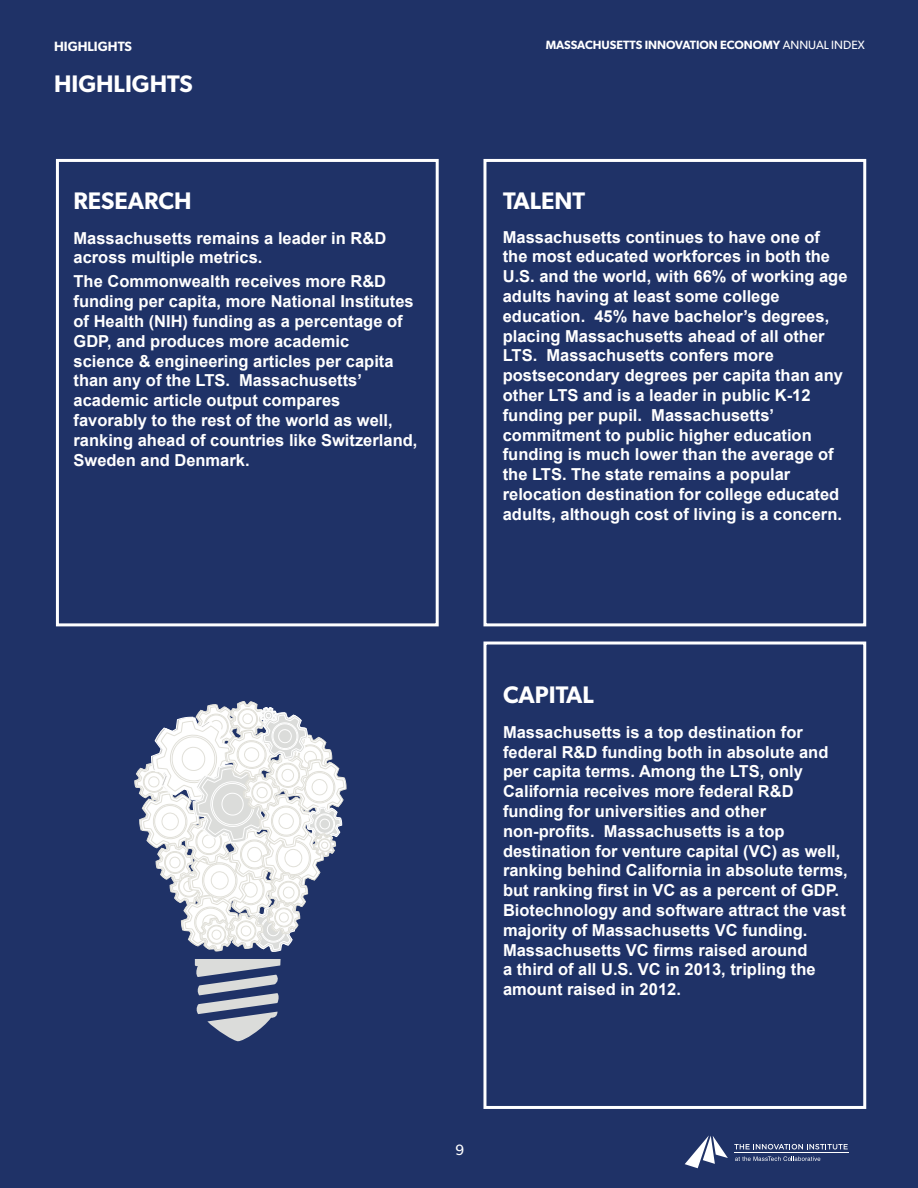
<style>
.page{position:relative;width:918px;height:1188px;background:#1f3267}
.page>*{position:absolute;margin:0;border:0;box-sizing:border-box;transform-origin:0 0}
.White_Header{font:600 24px "Gibson";color:#fff}
.t1{font:700 16.5px/19.8px "Arial";color:#fff}
.t2{font:15px "Gibson";color:#fff}
.t3{font:600 13.5px "Gibson";color:#fff}
.t4{font:600 12px "Gibson";color:#fff}
.s1{font-weight:400}
</style>
<div class="page">
<hr style="left:734px;top:1153px;width:115px;height:1px;background:#fff">
<svg style="left:734px;top:1144px;width:114px;height:5px"></svg>
<svg style="left:735px;top:1156px;width:85px;height:5px"></svg>
<svg style="left:685px;top:1135px;width:43px;height:33px"></svg>
<div style="left:483px;top:642px;width:383px;height:467px;border:3px solid #fff"></div>
<div style="left:483px;top:159px;width:383px;height:467px;border:3px solid #fff"></div>
<div style="left:56px;top:159px;width:383px;height:467px;border:3px solid #fff"></div>
<svg style="left:195px;top:959px;width:86px;height:82px"></svg>
<svg style="left:134px;top:701px;width:212px;height:251px"></svg>
<p class="t3" style="left:54px;top:39px;width:80px">HIGHLIGHTS</p>
<p class="White_Header" style="left:54px;top:69px;width:140px">HIGHLIGHTS</p>
<p class="White_Header" style="left:74px;top:186px;width:120px">RESEARCH</p>
<p class="t1" style="left:74px;top:228px;width:314px">Massachusetts remains a leader in R&amp;D across multiple metrics.</p>
<p class="t1" style="left:74px;top:272px;width:342px">The Commonwealth receives more R&amp;D funding per capita, more National Institutes of Health (NIH) funding as a percentage of GDP, and produces more academic</p>
<p class="t1" style="left:74px;top:351px;width:322px">science &amp; engineering articles per capita than any of the LTS. Massachusetts’</p>
<p class="t1" style="left:74px;top:391px;width:268px">academic article output compares</p>
<p class="t1" style="left:74px;top:411px;width:345px">favorably to the rest of the world as well, ranking ahead of countries like Switzerland,</p>
<p class="t1" style="left:74px;top:450px;width:178px">Sweden and Denmark.</p>
<p class="t4" style="left:546px;top:38px;width:320px">MASSACHUSETTS INNOVATION ECONOMY <span class="s1">ANNUAL INDEX</span></p>
<p class="White_Header" style="left:503px;top:186px;width:84px">TALENT</p>
<p class="t1" style="left:503px;top:228px;width:346px">Massachusetts continues to have one of the most educated workforces in both the U.S. and the world, with 66% of working age adults having at least some college</p>
<p class="t1" style="left:503px;top:307px;width:328px">education. 45% have bachelor’s degrees, placing Massachusetts ahead of all other<br>LTS. Massachusetts confers more</p>
<p class="t1" style="left:503px;top:366px;width:342px">postsecondary degrees per capita than any other LTS and is a leader in public K-12 funding per pupil. Massachusetts’</p>
<p class="t1" style="left:503px;top:426px;width:332px">commitment to public higher education funding is much lower than the average of the LTS. The state remains a popular</p>
<p class="t1" style="left:503px;top:485px;width:341px">relocation destination for college educated adults, although cost of living is a concern.</p>
<p class="White_Header" style="left:503px;top:681px;width:92px">CAPITAL</p>
<p class="t1" style="left:503px;top:723px;width:301px">Massachusetts is a top destination for</p>
<p class="t1" style="left:503px;top:743px;width:327px">federal R&amp;D funding both in absolute and per capita terms. Among the LTS, only</p>
<p class="t1" style="left:503px;top:782px;width:292px">California receives more federal R&amp;D</p>
<p class="t1" style="left:503px;top:802px;width:265px">funding for universities and other</p>
<p class="t1" style="left:503px;top:822px;width:283px">non-profits. Massachusetts is a top</p>
<p class="t1" style="left:503px;top:842px;width:346px">destination for venture capital (VC) as well, ranking behind California in absolute terms, but ranking first in VC as a percent of GDP.<br>Biotechnology and software attract the vast majority of Massachusetts VC funding.</p>
<p class="t1" style="left:503px;top:941px;width:314px">Massachusetts VC firms raised around a third of all U.S. VC in 2013, tripling the amount raised in 2012.</p>
<p class="t2" style="left:455px;top:1141px;width:10px">9</p>
</div>
